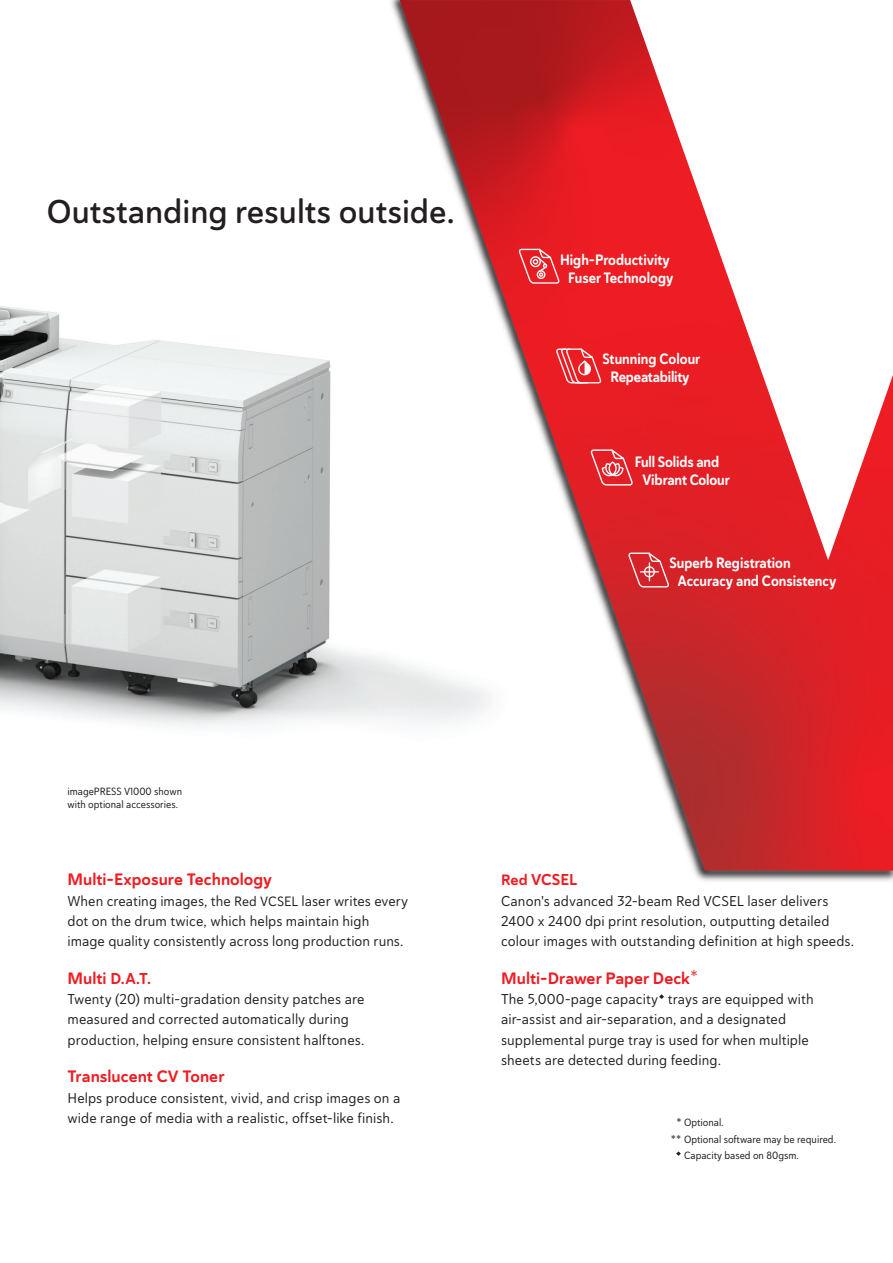
<style>
.page{position:relative;width:893px;height:1263px;background:#fff}
.page>*{position:absolute;margin:0;border:0;box-sizing:border-box;transform-origin:0 0}
.t1{font:33px "Haboro Soft Nor Dem";color:#231f20}
.t2{font:16.5px "Haboro Soft Nor Bol";color:#ee1d23}
.t3{font:15.75px "Haboro Soft Nor Bol";color:#ee1d23}
.t4{font:15px/18px "Haboro Soft Con Bol";color:#fff}
.t5{font:14.25px/20.2px "Haboro Soft Nor Reg";letter-spacing:.005em;color:#231f20}
.t6{font:10.5px/13.5px "Haboro Soft Con Reg";color:#231f20;scale:1.06 1}
.s1{font-size:13.5px}
.s2{font-size:16.5px}
.s3{font-size:15px}
.s4{font-family:"Haboro Soft Nor Reg"}
.s5{font-size:11.25px}
</style>
<div class="page">
<img style="left:0;top:306px;width:341px;height:422px">
<img style="left:341px;top:0;width:552px;height:881px">
<svg style="left:400px;top:0;width:493px;height:871px"></svg>
<svg style="left:591px;top:449px;width:42px;height:37px;background:#e84e52"></svg>
<svg style="left:556px;top:348px;width:45px;height:36px;background:#ef5357"></svg>
<svg style="left:519px;top:248px;width:41px;height:36px"></svg>
<svg style="left:628px;top:552px;width:41px;height:36px"></svg>
<svg style="left:659px;top:994px;width:5px;height:5px"></svg>
<svg style="left:676px;top:1151px;width:5px;height:5px"></svg>
<h1 class="t1" style="left:47px;top:189px;width:409px">Outstanding results outside.</h1>
<p class="t4" style="left:560px;top:250px;width:115px;text-align:center">High-Productivity<br>Fuser Technology</p>
<p class="t4" style="left:602px;top:350px;width:99px;text-align:center">Stunning Colour<br>Repeatability</p>
<p class="t4" style="left:642px;top:452px;width:89px;text-indent:-8px">Full Solids and<br>Vibrant Colour</p>
<p class="t4" style="left:678px;top:554px;width:160px;text-indent:-8px">Superb Registration<br>Accuracy and Consistency</p>
<p class="t6" style="left:67px;top:784px;width:110px">imagePRESS V1000 shown with optional accessories.</p>
<p class="t2" style="left:68px;top:869px;width:206px">Multi-Exposure Technology</p>
<p class="t5" style="left:68px;top:890px;width:342px">When creating images, the <span class="s1">Red VCSEL</span> laser writes every dot on the drum twice, which helps maintain high image quality consistently across long production runs.</p>
<p class="t3" style="left:68px;top:968px;width:85px"><span class="s2">Multi</span> D.A.T.</p>
<p class="t5" style="left:68px;top:989px;width:299px">Twenty (20) multi-gradation density patches are measured and corrected automatically during production, helping ensure consistent halftones.</p>
<p class="t2" style="left:68px;top:1066px;width:158px">Translucent CV Toner</p>
<p class="t5" style="left:68px;top:1087px;width:334px">Helps produce consistent, vivid, and crisp images on a wide range of media with a realistic, offset-like finish.</p>
<p class="t3" style="left:501px;top:869px;width:78px"><span class="s3">Red</span> VCSEL</p>
<p class="t5" style="left:501px;top:890px;width:355px">Canon's advanced 32-beam Red VCSEL laser delivers<br>2400 x 2400 dpi print resolution, outputting detailed colour images with outstanding definition at high speeds.</p>
<p class="t2" style="left:501px;top:967px;width:198px">Multi-Drawer Paper Deck<span class="s4">*</span></p>
<p class="t5" style="left:501px;top:989px;width:314px">The 5,000-page capacity trays are equipped with air-assist and air-separation, and a designated supplemental purge tray is used for when multiple sheets are detected during feeding.</p>
<p class="t6" style="left:676px;top:1116px;width:46px"><span class="s5">*</span> Optional.</p>
<p class="t6" style="left:671px;top:1132px;width:157px"><span class="s5">**</span> Optional software may be required.</p>
<p class="t6" style="left:684px;top:1149px;width:110px">Capacity based on 80gsm.</p>
</div>
